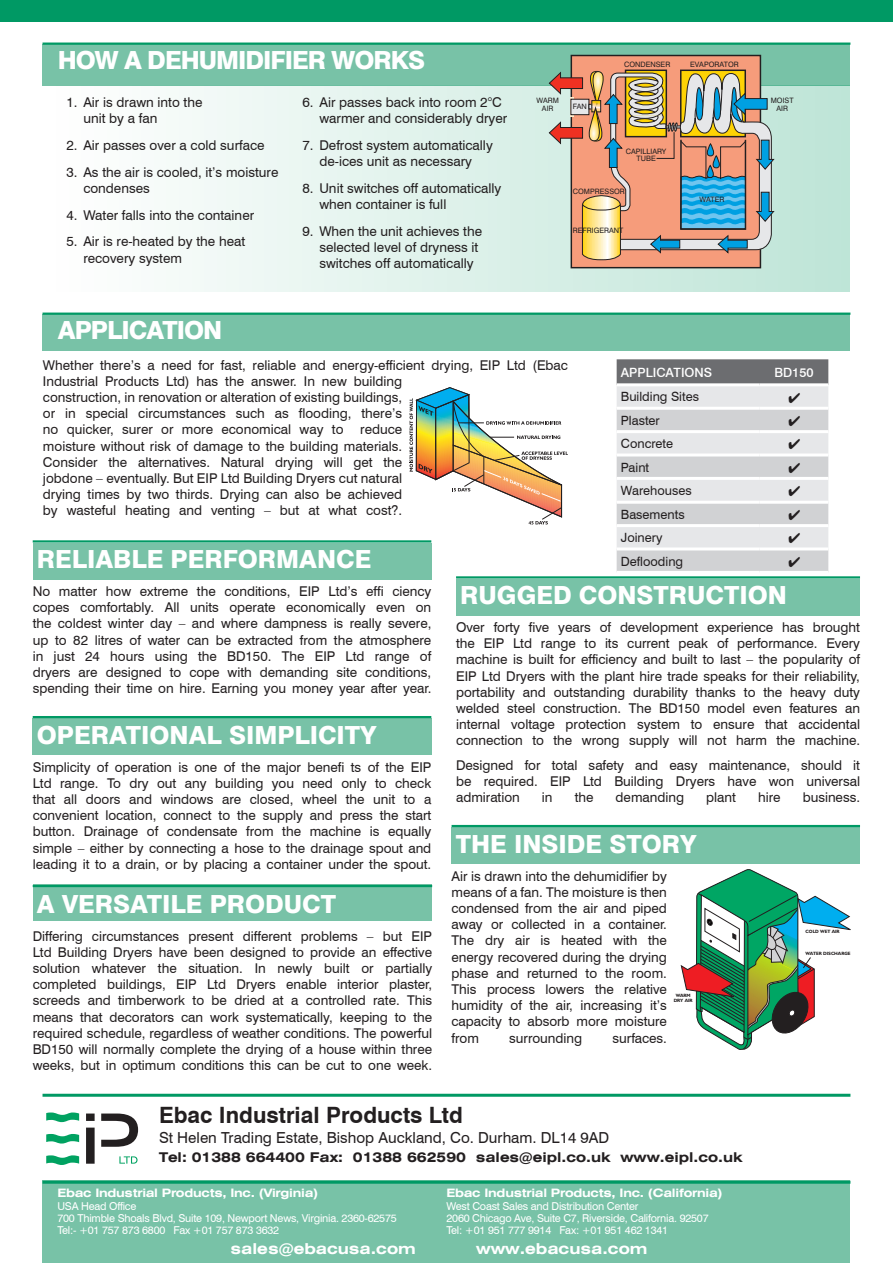
<style>
.page{position:relative;width:893px;height:1263px;background:#fff}
.page>*{position:absolute;margin:0;border:0;box-sizing:border-box;transform-origin:0 0}
.body{font:800 25.05px "Swiss 721 BT";color:#fff}
.body-2{font:800 25.05px "Swiss 721 BT";letter-spacing:-.04em;color:#fff}
.t1{font:700 22.5px "Swiss 721 BT";color:#231f20}
.t2{font:15.15px "Swiss 721 BT";color:#231f20}
.t3{font:700 expanded 15px "Swiss 721 BT";color:#fff}
.body-3{font:13.5px/16.2px "Swiss 721 BT";color:#231f20}
.t4{font:700 expanded 13.5px "Swiss 721 BT";color:#231f20}
.body-4{font:12.75px "Swiss 721 BT";color:#231f20}
.t5{font:500 12.75px "Swiss 721 BT";color:#fff}
.t6{font:700 expanded 11.7px "Swiss 721 BT";letter-spacing:-.02em;color:#fff}
.t7{font:10.95px/12.5px "Swiss 721 BT";letter-spacing:-.02em;color:#fff}
.t8{font:7.35px/7.4px "Swiss 721 BT";color:#231f20;text-align:center}
.t9{font:700 4.65px/4.7px "Humanist 521 BT";color:#231f20;text-align:center}
</style>
<div class="page">
<div style="left:43px;top:1180px;width:807px;height:83px;background:#78c2a7"></div>
<div style="left:0;top:0;width:893px;height:21px;background:#009964"></div>
<svg style="left:86px;top:1113px;width:9px;height:51px"></svg>
<svg style="left:101px;top:1113px;width:37px;height:34px"></svg>
<svg style="left:119px;top:1156px;width:19px;height:7px"></svg>
<svg style="left:46px;top:1112px;width:33px;height:10px"></svg>
<svg style="left:46px;top:1155px;width:33px;height:10px"></svg>
<svg style="left:46px;top:1134px;width:33px;height:10px"></svg>
<hr style="left:43px;top:1094px;width:807px;height:3px;background:#009964">
<hr style="left:43px;top:1181px;width:807px;height:3px;background:#009964">
<div style="left:43px;top:44px;width:807px;height:41px;background:#78c2a7"></div>
<div style="left:43px;top:315px;width:807px;height:36px;background:#78c2a7"></div>
<div style="left:43px;top:85px;width:807px;height:207px;background:linear-gradient(to right,#fff,#bee4d7)"></div>
<hr style="left:43px;top:43px;width:807px;height:2px;background:#009964">
<hr style="left:43px;top:313px;width:807px;height:2px;background:#009964">
<div style="left:33px;top:719px;width:399px;height:36px;background:#78c2a7"></div>
<div style="left:33px;top:884px;width:399px;height:37px;background:#78c2a7"></div>
<div style="left:33px;top:543px;width:398px;height:36px;background:#78c2a7"></div>
<div style="left:456px;top:579px;width:404px;height:37px;background:#78c2a7"></div>
<div style="left:571px;top:55px;width:189px;height:213px;background:#f69c7b"></div>
<div style="left:571px;top:55px;width:190px;height:213px;border:1px solid #231f20"></div>
<svg style="left:549px;top:71px;width:226px;height:189px"></svg>
<hr style="left:33px;top:540px;width:398px;height:3px;background:#009964">
<hr style="left:456px;top:576px;width:404px;height:3px;background:#009964">
<hr style="left:33px;top:716px;width:398px;height:2px;background:#009964">
<hr style="left:33px;top:885px;width:399px;height:2px;background:#009964">
<svg style="left:410px;top:387px;width:158px;height:137px"></svg>
<svg style="left:681px;top:869px;width:170px;height:181px"></svg>
<div style="left:452px;top:827px;width:408px;height:36px;background:#78c2a7"></div>
<hr style="left:452px;top:825px;width:408px;height:2px;background:#009964">
<svg style="left:617px;top:359px;width:211px;height:212px;background:#d2d3d5"></svg>
<h1 class="body-2" style="left:58px;top:45px;width:369px">HOW A DEHUMIDIFIER WORKS</h1>
<p class="body-3" style="left:83px;top:94px;width:121px;text-indent:-17px">1. Air is drawn into the unit by a fan</p>
<p class="body-3" style="left:66px;top:137px;width:200px">2. Air passes over a cold surface</p>
<p class="body-3" style="left:83px;top:163px;width:197px;text-indent:-17px">3. As the air is cooled, it’s moisture condenses</p>
<p class="body-3" style="left:66px;top:207px;width:189px">4. Water falls into the container</p>
<p class="body-3" style="left:83px;top:233px;width:163px;text-indent:-17px">5. Air is re-heated by the heat recovery system</p>
<h1 class="body-2" style="left:58px;top:315px;width:166px">APPLICATION</h1>
<p class="body-3" style="left:319px;top:94px;width:189px;text-indent:-17px">6. Air passes back into room 2°C warmer and considerably dryer</p>
<p class="body-3" style="left:302px;top:137px;width:192px;text-align:center">7. Defrost system automatically de-ices unit as necessary</p>
<p class="body-3" style="left:319px;top:180px;width:183px;text-indent:-17px">8. Unit switches off automatically when container is full</p>
<p class="body-3" style="left:319px;top:223px;width:164px;text-indent:-17px">9. When the unit achieves the selected level of dryness it switches off automatically</p>
<p class="t8" style="left:537px;top:97px;width:24px">WARM<br>AIR</p>
<p class="t8" style="left:624px;top:61px;width:48px">CONDENSER</p>
<p class="t8" style="left:690px;top:61px;width:50px">EVAPORATOR</p>
<p class="t8" style="left:573px;top:103px;width:16px">FAN</p>
<p class="t8" style="left:771px;top:97px;width:24px">MOIST<br>AIR</p>
<p class="t8" style="left:626px;top:147px;width:42px">CAPILLIARY<br>TUBE</p>
<p class="t8" style="left:573px;top:188px;width:53px">COMPRESSOR</p>
<p class="t8" style="left:573px;top:226px;width:52px">REFRIGERANT</p>
<p class="t8" style="left:700px;top:196px;width:26px">WATER</p>
<p class="body-3" style="left:43px;top:357px;width:527px">Whether there’s a need for fast, reliable and energy-efficient drying, EIP Ltd (Ebac Industrial Products Ltd) has the answer. In new building<br>construction, in renovation or alteration of existing buildings,<br>or in special circumstances such as flooding, there’s<br>no quicker, surer or more economical way to reduce<br>moisture without risk of damage to the building materials.<br>Consider the alternatives. Natural drying will get the<br>jobdone – eventually. But EIP Ltd Building Dryers cut natural<br>drying times by two thirds. Drying can also be achieved<br>by wasteful heating and venting – but at what cost?.</p>
<p class="t5" style="left:621px;top:365px;width:93px">APPLICATIONS</p>
<p class="t5" style="left:774px;top:365px;width:41px">BD150</p>
<p class="body-4" style="left:621px;top:389px;width:80px">Building Sites</p>
<p class="body-4" style="left:621px;top:412px;width:40px">Plaster</p>
<p class="body-4" style="left:621px;top:436px;width:54px">Concrete</p>
<p class="body-4" style="left:621px;top:459px;width:30px">Paint</p>
<p class="body-4" style="left:621px;top:483px;width:72px">Warehouses</p>
<p class="body-4" style="left:621px;top:506px;width:65px">Basements</p>
<p class="body-4" style="left:621px;top:530px;width:43px">Joinery</p>
<p class="body" style="left:37px;top:544px;width:336px">RELIABLE PERFORMANCE</p>
<p class="body-4" style="left:621px;top:553px;width:64px">Deflooding</p>
<p class="body-3" style="left:33px;top:583px;width:400px;text-align:justify">No matter how extreme the conditions, EIP Ltd’s effi ciency copes comfortably. All units operate economically even on the coldest winter day – and where dampness is really severe, up to 82 litres of water can be extracted from the atmosphere in just 24 hours using the BD150. The EIP Ltd range of dryers are designed to cope with demanding site conditions, spending their time on hire. Earning you money year after year.</p>
<p class="body" style="left:460px;top:580px;width:328px">RUGGED CONSTRUCTION</p>
<p class="body-3" style="left:456px;top:619px;width:406px;text-align:justify">Over forty five years of development experience has brought the EIP Ltd range to its current peak of performance. Every machine is built for efficiency and built to last – the popularity of EIP Ltd Dryers with the plant hire trade speaks for their reliability, portability and outstanding durability thanks to the heavy duty welded steel construction. The BD150 model even features an internal voltage protection system to ensure that accidental connection to the wrong supply will not harm the machine.</p>
<p class="body-3" style="left:456px;top:757px;width:405px;text-align:justify">Designed for total safety and easy maintenance, should it be required. EIP Ltd Building Dryers have won universal admiration</p>
<p class="body" style="left:37px;top:720px;width:341px">OPERATIONAL SIMPLICITY</p>
<p class="body-3" style="left:33px;top:759px;width:400px;text-align:justify">Simplicity of operation is one of the major benefi ts of the EIP Ltd range. To dry out any building you need only to check that all doors and windows are closed, wheel the unit to a convenient location, connect to the supply and press the start button. Drainage of condensate from the machine is equally simple – either by connecting a hose to the drainage spout and leading it to a drain, or by placing a container under the spout.</p>
<p class="body" style="left:37px;top:888px;width:301px">A VERSATILE PRODUCT</p>
<p class="body-3" style="left:33px;top:927px;width:401px;text-align:justify">Differing circumstances present different problems – but EIP Ltd Building Dryers have been designed to provide an effective solution whatever the situation. In newly built or partially completed buildings, EIP Ltd Dryers enable interior plaster, screeds and timberwork to be dried at a controlled rate. This means that decorators can work systematically, keeping to the required schedule, regardless of weather conditions. The powerful BD150 will normally complete the drying of a house within three weeks, but in optimum conditions this can be cut to one week.</p>
<p class="body-3" style="left:542px;top:789px;width:12px">in</p>
<p class="body-3" style="left:575px;top:789px;width:20px">the</p>
<p class="body-3" style="left:616px;top:789px;width:70px">demanding</p>
<p class="body-3" style="left:706px;top:789px;width:31px">plant</p>
<p class="body-3" style="left:758px;top:789px;width:24px">hire</p>
<p class="body-3" style="left:803px;top:789px;width:59px">business.</p>
<p class="body" style="left:456px;top:828px;width:242px">THE INSIDE STORY</p>
<p class="body-3" style="left:452px;top:867px;width:217px;text-align:justify">Air is drawn into the dehumidifier by means of a fan. The moisture is then condensed from the air and piped away or collected in a container.<br>The dry air is heated with the energy recovered during the drying phase and returned to the room.<br>This process lowers the relative humidity of the air, increasing it’s capacity to absorb more moisture from</p>
<p class="t9" style="left:806px;top:929px;width:36px">COLD WET AIR</p>
<p class="t9" style="left:806px;top:951px;width:46px">WATER DISCHARGE</p>
<p class="t9" style="left:674px;top:993px;width:20px">WARM<br>DRY AIR</p>
<p class="body-3" style="left:509px;top:1029px;width:75px">surrounding</p>
<p class="body-3" style="left:613px;top:1029px;width:56px">surfaces.</p>
<h2 class="t1" style="left:159px;top:1101px;width:305px">Ebac Industrial Products Ltd</h2>
<p class="t2" style="left:159px;top:1128px;width:452px">St Helen Trading Estate, Bishop Auckland, Co. Durham. DL14 9AD</p>
<p class="t4" style="left:159px;top:1149px;width:585px">Tel: 01388 664400 Fax: 01388 662590 sales@eipl.co.uk www.eipl.co.uk</p>
<p class="t6" style="left:57px;top:1186px;width:262px">Ebac Industrial Products, Inc. (Virginia)</p>
<p class="t7" style="left:57px;top:1199px;width:341px">USA Head Office<br>700 Thimble Shoals Blvd, Suite 109, Newport News, Virginia. 2360-62575<br>Tel:- +01 757 873 6800 Fax +01 757 873 3632</p>
<p class="t6" style="left:446px;top:1186px;width:278px">Ebac Industrial Products, Inc. (California)</p>
<p class="t7" style="left:446px;top:1199px;width:264px">West Coast Sales and Distribution Center<br>2060 Chicago Ave, Suite C7, Riverside, California. 92507<br>Tel: +01 951 777 9914 Fax: +01 951 462 1341</p>
<p class="t3" style="left:231px;top:1240px;width:187px">sales@ebacusa.com</p>
<p class="t3" style="left:476px;top:1240px;width:173px">www.ebacusa.com</p>
</div>
